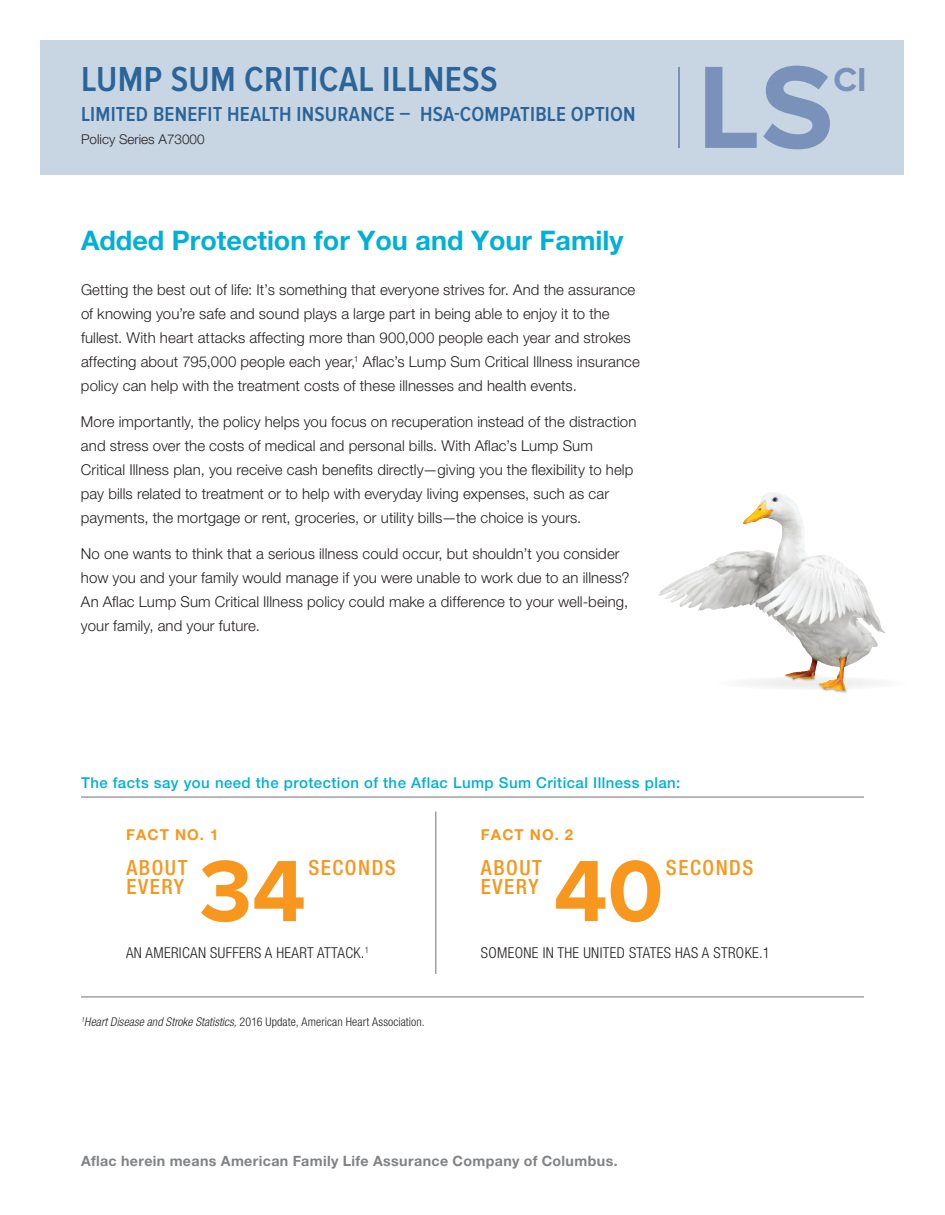
<style>
.page{position:relative;width:945px;height:1215px;background:#fff}
.page>*{position:absolute;margin:0;border:0;box-sizing:border-box;transform-origin:0 0}
.t1{font:700 121.5px "Proxima Nova";color:#7a91ba}
.t2{font:700 90px "Proxima Nova";color:#f7971d}
.t3{font:600 36px "Proxima Nova Cond";letter-spacing:.01em;color:#2a6498}
.t4{font:700 34.5px "Proxima Nova";color:#7a91ba}
.t5{font:700 27px "Helvetica Neue CELT";color:#00b0d5}
.t6{font:600 21px "Proxima Nova Cond";letter-spacing:.01em;color:#2a6498}
.t7{font:500 condensed 21px "Helvetica Neue LTCE";letter-spacing:.075em;color:#f7971d}
.t8{font:300 15px/24px "Helvetica Neue CELT";letter-spacing:.005em;color:#231f20}
.t9{font:500 15px "Helvetica Neue CELT";letter-spacing:.03em;color:#00b0d5}
.t10{font:300 condensed 15px "Helvetica Neue LTCE";letter-spacing:.025em;color:#231f20}
.t11{font:700 15px "Helvetica Neue CELT";letter-spacing:.075em;color:#f7971d}
.t12{font:700 14.25px "Helvetica Neue CELT";letter-spacing:.025em;color:#808285}
.t13{font:300 13.5px "Helvetica Neue CELT";color:#231f20}
.t14{font:300 condensed 12px "Helvetica Neue LTCE";letter-spacing:.01em;color:#231f20}
.s1{font-style:italic}
</style>
<div class="page">
<div style="left:40px;top:40px;width:864px;height:136px;background:#c8d6e4"></div>
<div style="left:714px;top:676px;width:196px;height:14px;background:#fbfbfb;border-radius:50%"></div>
<img style="left:834px;top:691px;width:13px;height:2px">
<svg style="left:679px;top:494px;width:206px;height:197px"></svg>
<img style="left:658px;top:492px;width:124px;height:111px">
<hr style="left:81px;top:796px;width:783px;height:2px;background:#808285">
<hr style="left:81px;top:996px;width:783px;height:2px;background:#808285">
<hr style="left:435px;top:812px;width:1px;height:162px;background:#808285">
<hr style="left:679px;top:68px;width:1px;height:80px;background:#7a91ba">
<h3 class="t3" style="left:81px;top:60px;width:418px">LUMP SUM CRITICAL ILLNESS</h3>
<h3 class="t6" style="left:81px;top:103px;width:556px">LIMITED BENEFIT HEALTH INSURANCE – HSA-COMPATIBLE OPTION</h3>
<p class="t13" style="left:81px;top:131px;width:125px">Policy Series A73000</p>
<h3 class="t5" style="left:81px;top:224px;width:544px">Added Protection for You and Your Family</h3>
<p class="t8" style="left:81px;top:277px;width:560px">Getting the best out of life: It’s something that everyone strives for. And the assurance of knowing you’re safe and sound plays a large part in being able to enjoy it to the fullest. With heart attacks affecting more than 900,000 people each year and strokes affecting about 795,000 people each year,<sup>1</sup> Aflac’s Lump Sum Critical Illness insurance policy can help with the treatment costs of these illnesses and health events.</p>
<p class="t8" style="left:81px;top:409px;width:557px">More importantly, the policy helps you focus on recuperation instead of the distraction and stress over the costs of medical and personal bills. With Aflac’s Lump Sum Critical Illness plan, you receive cash benefits directly—giving you the flexibility to help pay bills related to treatment or to help with everyday living expenses, such as car payments, the mortgage or rent, groceries, or utility bills—the choice is yours.</p>
<p class="t8" style="left:81px;top:541px;width:550px">No one wants to think that a serious illness could occur, but shouldn’t you consider how you and your family would manage if you were unable to work due to an illness?<br>An Aflac Lump Sum Critical Illness policy could make a difference to your well-being, your family, and your future.</p>
<h1 class="t1" style="left:697px;top:37px;width:138px">LS</h1>
<h3 class="t4" style="left:834px;top:60px;width:35px">CI</h3>
<p class="t9" style="left:81px;top:773px;width:601px">The facts say you need the protection of the Aflac Lump Sum Critical Illness plan:</p>
<p class="t11" style="left:126px;top:825px;width:94px">FACT NO. 1</p>
<p class="t11" style="left:481px;top:825px;width:94px">FACT NO. 2</p>
<h3 class="t7" style="left:126px;top:855px;width:63px">ABOUT</h3>
<h3 class="t7" style="left:308px;top:855px;width:89px">SECONDS</h3>
<h3 class="t7" style="left:126px;top:874px;width:59px">EVERY</h3>
<h2 class="t2" style="left:199px;top:839px;width:108px">34</h2>
<h3 class="t7" style="left:481px;top:855px;width:63px">ABOUT</h3>
<h3 class="t7" style="left:666px;top:855px;width:89px">SECONDS</h3>
<h3 class="t7" style="left:481px;top:874px;width:59px">EVERY</h3>
<h2 class="t2" style="left:554px;top:839px;width:111px">40</h2>
<p class="t10" style="left:126px;top:945px;width:244px">AN AMERICAN SUFFERS A HEART ATTACK.<sup>1</sup></p>
<p class="t10" style="left:481px;top:945px;width:291px">SOMEONE IN THE UNITED STATES HAS A STROKE.1</p>
<p class="t14" style="left:81px;top:1015px;width:345px"><sup>1</sup><span class="s1">Heart Disease and Stroke Statistics,</span> 2016 Update, American Heart Association.</p>
<p class="t12" style="left:81px;top:1152px;width:538px">Aflac herein means American Family Life Assurance Company of Columbus.</p>
</div>
